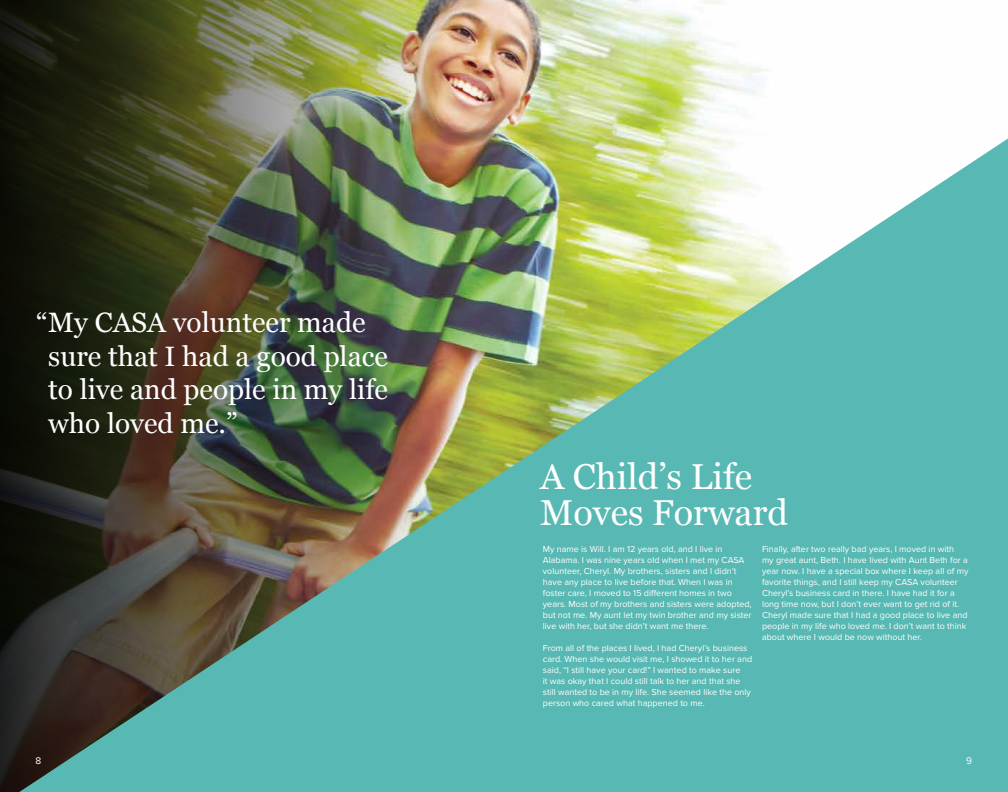
<style>
.page{position:relative;width:1008px;height:792px;background:#fff}
.page>*{position:absolute;margin:0;border:0;box-sizing:border-box;transform-origin:0 0}
.t1{font:36px/36px "Georgia";color:#fff}
.t2{font:28px/33.6px "Georgia";color:#fff}
.t3{font:10px "Proxima Nova";color:#fff}
.t4{font:9px/11px "Proxima Nova";color:#fff}
</style>
<div class="page">
<img style="left:504px;top:0;width:504px;height:139px">
<img style="left:0;top:0;width:504px;height:792px">
<img style="left:19px;top:139px;width:989px;height:653px">
<h2 class="t2" style="left:48px;top:305px;width:341px;text-indent:-12px">“My CASA volunteer made sure that I had a good place to live and people in my life who loved me.”</h2>
<h1 class="t1" style="left:540px;top:458px;width:250px">A Child’s Life<br>Moves Forward</h1>
<p class="t4" style="left:762px;top:544px;width:208px">Finally, after two really bad years, I moved in with<br>my great aunt, Beth. I have lived with Aunt Beth for a year now. I have a special box where I keep all of my favorite things, and I still keep my CASA volunteer Cheryl’s business card in there. I have had it for a long time now, but I don’t ever want to get rid of it.<br>Cheryl made sure that I had a good place to live and people in my life who loved me. I don’t want to think about where I would be now without her.</p>
<p class="t4" style="left:543px;top:544px;width:210px">My name is Will. I am 12 years old, and I live in Alabama. I was nine years old when I met my CASA volunteer, Cheryl. My brothers, sisters and I didn’t have any place to live before that. When I was in foster care, I moved to 15 different homes in two years. Most of my brothers and sisters were adopted, but not me. My aunt let my twin brother and my sister live with her, but she didn’t want me there.</p>
<p class="t4" style="left:543px;top:643px;width:211px">From all of the places I lived, I had Cheryl’s business card. When she would visit me, I showed it to her and said, “I still have your card!” I wanted to make sure<br>it was okay that I could still talk to her and that she still wanted to be in my life. She seemed like the only person who cared what happened to me.</p>
<p class="t3" style="left:36px;top:754px;width:7px">8</p>
<p class="t3" style="left:966px;top:755px;width:7px">9</p>
</div>
